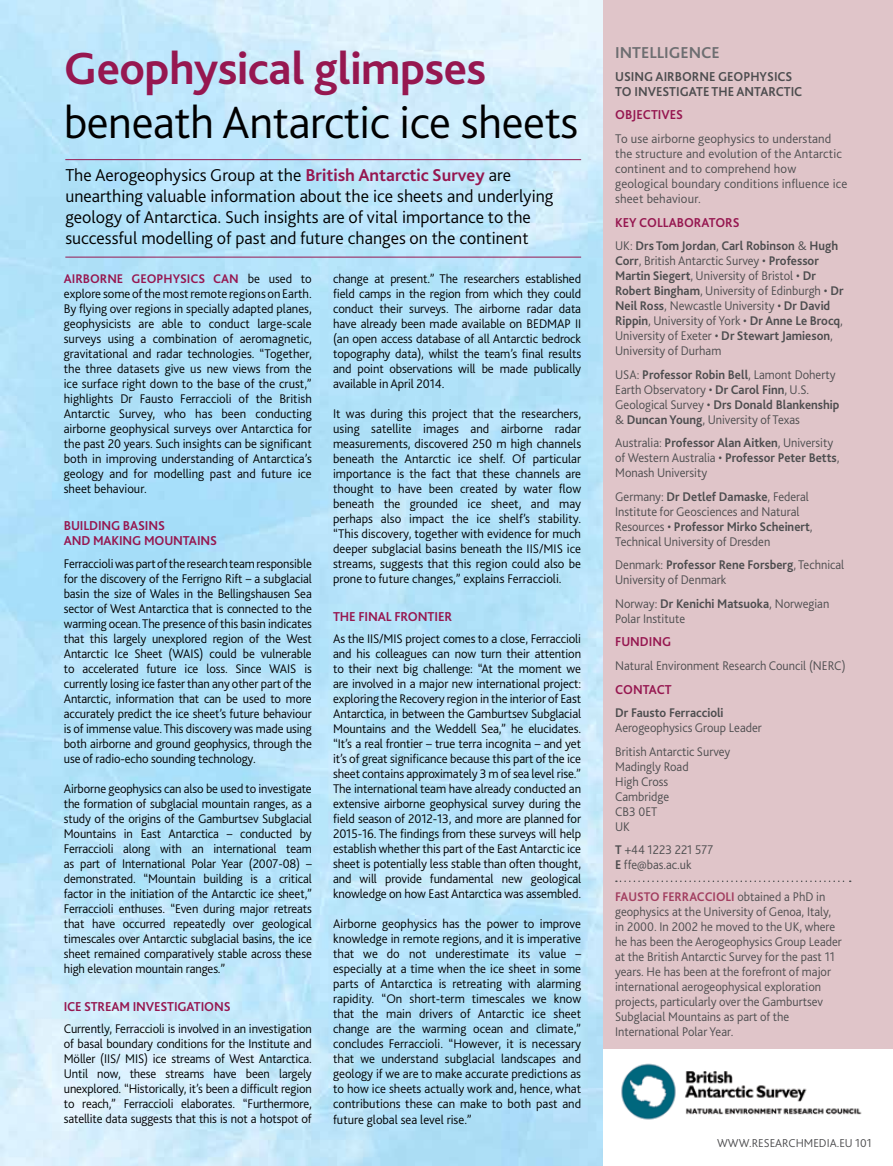
<style>
.page{position:relative;width:893px;height:1166px;background:#fff}
.page>*{position:absolute;margin:0;border:0;box-sizing:border-box;transform-origin:0 0}
.t1{font:300 47.25px "Bliss 2";letter-spacing:-.01em;color:#000}
.t2{font:700 47.25px "Bliss 2";letter-spacing:-.01em;color:#961750}
.t3{font:300 18px/21px "Bliss 2";color:#000}
.t4{font:700 16.5px "Bliss 2";color:#6d6e71}
.t5{font:700 13.5px/15px "Bliss 2";letter-spacing:-.01em;color:#961750;scale:.96 1}
.t6{font:700 13.5px/15px "Bliss 2";color:#4d4d4f;scale:.95 1}
.t7{font:700 13.5px "Bliss 2";letter-spacing:-.01em;color:#961750;scale:.95 1}
.t8{font:700 13.5px "Bliss 2";letter-spacing:-.01em;color:#961750}
.t9{font:300 13.2px/15px "Bliss 2";letter-spacing:-.01em;color:#000;text-align:justify}
.t10{font:300 13.2px/15px "Bliss 2";letter-spacing:-.01em;color:#000;text-align:justify;scale:.96 1}
.t11{font:300 13.2px/15px "Bliss 2";color:#4d4d4f;scale:.95 1}
.t12{font:300 13.2px/15px "Bliss 2";color:#4d4d4f}
.t13{font:700 13.2px "Bliss 2";color:#4d4d4f;scale:.95 1}
.t14{font:300 12px "Bliss 2";color:#4d4d4f}
.s1{font-weight:700;color:#961750}
.s2{font-weight:700}
.s3{font-weight:700;color:#a23e60}
</style>
<div class="page">
<div style="left:602px;top:0;width:291px;height:1048px;background:#e0c5c9"></div>
<svg style="left:616px;top:880px;width:235px;height:1px"></svg>
<hr style="left:65px;top:159px;width:516px;height:1px;background:#961750">
<hr style="left:65px;top:257px;width:516px;height:1px;background:#961750">
<img style="left:621px;top:1063px;width:241px;height:57px">
<h1 class="t2" style="left:64px;top:39px;width:424px">Geophysical glimpses</h1>
<h1 class="t1" style="left:64px;top:93px;width:516px">beneath Antarctic ice sheets</h1>
<p class="t3" style="left:65px;top:164px;width:490px">The Aerogeophysics Group at the <span class="s1">British Antarctic Survey</span> are unearthing valuable information about the ice sheets and underlying geology of Antarctica. Such insights are of vital importance to the successful modelling of past and future changes on the continent</p>
<p class="t9" style="left:64px;top:270px;width:250px"><span class="s1">AIRBORNE GEOPHYSICS CAN</span> be used to explore some of the most remote regions on Earth.<br>By flying over regions in specially adapted planes, geophysicists are able to conduct large-scale surveys using a combination of aeromagnetic, gravitational and radar technologies. “Together, the three datasets give us new views from the ice surface right down to the base of the crust,” highlights Dr Fausto Ferraccioli of the British Antarctic Survey, who has been conducting airborne geophysical surveys over Antarctica for the past 20 years. Such insights can be significant both in improving understanding of Antarctica’s geology and for modelling past and future ice sheet behaviour.</p>
<p class="t5" style="left:64px;top:518px;width:161px">BUILDING BASINS<br>AND MAKING MOUNTAINS</p>
<p class="t10" style="left:64px;top:555px;width:260px">Ferraccioli was part of the research team responsible for the discovery of the Ferrigno Rift – a subglacial basin the size of Wales in the Bellingshausen Sea sector of West Antarctica that is connected to the warming ocean. The presence of this basin indicates that this largely unexplored region of the West Antarctic Ice Sheet (WAIS) could be vulnerable to accelerated future ice loss. Since WAIS is currently losing ice faster than any other part of the Antarctic, information that can be used to more accurately predict the ice sheet’s future behaviour is of immense value. This discovery was made using both airborne and ground geophysics, through the use of radio-echo sounding technology.</p>
<p class="t10" style="left:64px;top:780px;width:260px">Airborne geophysics can also be used to investigate the formation of subglacial mountain ranges, as a study of the origins of the Gamburtsev Subglacial Mountains in East Antarctica – conducted by Ferraccioli along with an international team as part of International Polar Year (2007-08) – demonstrated. “Mountain building is a critical factor in the initiation of the Antarctic ice sheet,” Ferraccioli enthuses. “Even during major retreats that have occurred repeatedly over geological timescales over Antarctic subglacial basins, the ice sheet remained comparatively stable across these high elevation mountain ranges.”</p>
<p class="t5" style="left:64px;top:998px;width:175px">ICE STREAM INVESTIGATIONS</p>
<p class="t10" style="left:64px;top:1020px;width:260px">Currently, Ferraccioli is involved in an investigation of basal boundary conditions for the Institute and Möller (IIS/ MIS) ice streams of West Antarctica.<br>Until now, these streams have been largely unexplored. “Historically, it’s been a difficult region to reach,” Ferraccioli elaborates. “Furthermore, satellite data suggests that this is not a hotspot of</p>
<p class="t9" style="left:333px;top:270px;width:250px">change at present.” The researchers established field camps in the region from which they could conduct their surveys. The airborne radar data have already been made available on BEDMAP II (an open access database of all Antarctic bedrock topography data), whilst the team’s final results and point observations will be made publically available in April 2014.</p>
<p class="t9" style="left:333px;top:405px;width:250px">It was during this project that the researchers, using satellite images and airborne radar measurements, discovered 250 m high channels beneath the Antarctic ice shelf. Of particular importance is the fact that these channels are thought to have been created by water flow beneath the grounded ice sheet, and may perhaps also impact the ice shelf’s stability. “This discovery, together with evidence for much deeper subglacial basins beneath the IIS/MIS ice streams, suggests that this region could also be prone to future changes,” explains Ferraccioli.</p>
<p class="t8" style="left:333px;top:607px;width:121px">THE FINAL FRONTIER</p>
<p class="t9" style="left:333px;top:630px;width:250px">As the IIS/MIS project comes to a close, Ferraccioli and his colleagues can now turn their attention to their next big challenge: “At the moment we are involved in a major new international project: exploring the Recovery region in the interior of East Antarctica, in between the Gamburtsev Subglacial Mountains and the Weddell Sea,” he elucidates. “It’s a real frontier – true terra incognita – and yet it’s of great significance because this part of the ice sheet contains approximately 3 m of sea level rise.” The international team have already conducted an extensive airborne geophysical survey during the field season of 2012-13, and more are planned for 2015-16. The findings from these surveys will help establish whether this part of the East Antarctic ice sheet is potentially less stable than often thought, and will provide fundamental new geological knowledge on how East Antarctica was assembled.</p>
<p class="t9" style="left:333px;top:915px;width:250px">Airborne geophysics has the power to improve knowledge in remote regions, and it is imperative that we do not underestimate its value – especially at a time when the ice sheet in some parts of Antarctica is retreating with alarming rapidity. “On short-term timescales we know that the main drivers of Antarctic ice sheet change are the warming ocean and climate,” concludes Ferraccioli. “However, it is necessary that we understand subglacial landscapes and geology if we are to make accurate predictions as to how ice sheets actually work and, hence, what contributions these can make to both past and future global sea level rise.”</p>
<p class="t4" style="left:615px;top:42px;width:106px">INTELLIGENCE</p>
<p class="t6" style="left:615px;top:69px;width:198px">USING AIRBORNE GEOPHYSICS<br>TO INVESTIGATE THE ANTARCTIC</p>
<p class="t7" style="left:615px;top:107px;width:73px">OBJECTIVES</p>
<p class="t12" style="left:615px;top:131px;width:234px">To use airborne geophysics to understand the structure and evolution of the Antarctic continent and to comprehend how geological boundary conditions influence ice sheet behaviour.</p>
<p class="t7" style="left:615px;top:214px;width:133px">KEY COLLABORATORS</p>
<p class="t11" style="left:615px;top:238px;width:242px">UK: <span class="s2">Drs Tom Jordan</span>, <span class="s2">Carl Robinson</span> &amp; <span class="s2">Hugh Corr</span>, British Antarctic Survey • <span class="s2">Professor Martin Siegert</span>, University of Bristol • <span class="s2">Dr Robert Bingham</span>, University of Edinburgh • <span class="s2">Dr Neil Ross</span>, Newcastle University • <span class="s2">Dr David Rippin</span>, University of York • <span class="s2">Dr Anne Le Brocq</span>, University of Exeter • <span class="s2">Dr Stewart Jamieson</span>, University of Durham</p>
<p class="t11" style="left:615px;top:366px;width:238px">USA: <span class="s2">Professor Robin Bell</span>, Lamont Doherty Earth Observatory • <span class="s2">Dr Carol Finn</span>, U.S.<br>Geological Survey • <span class="s2">Drs Donald Blankenship </span>&amp; <span class="s2">Duncan Young</span>, University of Texas</p>
<p class="t11" style="left:615px;top:435px;width:238px">Australia: <span class="s2">Professor Alan Aitken</span>, University of Western Australia • <span class="s2">Professor Peter Betts</span>,<br>Monash University</p>
<p class="t11" style="left:615px;top:488px;width:209px">Germany: <span class="s2">Dr Detlef Damaske</span>, Federal Institute for Geosciences and Natural Resources • <span class="s2">Professor Mirko Scheinert</span>, Technical University of Dresden</p>
<p class="t11" style="left:615px;top:557px;width:243px">Denmark: <span class="s2">Professor Rene Forsberg</span>, Technical<br>University of Denmark</p>
<p class="t11" style="left:615px;top:595px;width:227px">Norway: <span class="s2">Dr Kenichi Matsuoka</span>, Norwegian<br>Polar Institute</p>
<p class="t7" style="left:615px;top:633px;width:60px">FUNDING</p>
<p class="t11" style="left:615px;top:657px;width:244px">Natural Environment Research Council (NERC)</p>
<p class="t7" style="left:615px;top:680px;width:61px">CONTACT</p>
<p class="t13" style="left:615px;top:704px;width:116px">Dr Fausto Ferraccioli</p>
<p class="t11" style="left:615px;top:715px;width:156px;line-height:23.5px">Aerogeophysics Group Leader<br>British Antarctic Survey</p>
<p class="t11" style="left:615px;top:758px;width:79px">Madingly Road<br>High Cross<br>Cambridge<br>CB3 0ET<br>UK</p>
<p class="t11" style="left:615px;top:841px;width:105px"><span class="s2">T</span> +44 1223 221 577<br><span class="s2">E</span> ffe@bas.ac.uk</p>
<p class="t11" style="left:615px;top:888px;width:240px"><span class="s3">FAUSTO FERRACCIOLI</span> obtained a PhD in geophysics at the University of Genoa, Italy, in 2000. In 2002 he moved to the UK, where he has been the Aerogeophysics Group Leader at the British Antarctic Survey for the past 11 years. He has been at the forefront of major international aerogeophysical exploration projects, particularly over the Gamburtsev Subglacial Mountains as part of the International Polar Year.</p>
<p class="t14" style="left:717px;top:1135px;width:156px">WWW.RESEARCHMEDIA.EU 101</p>
</div>
